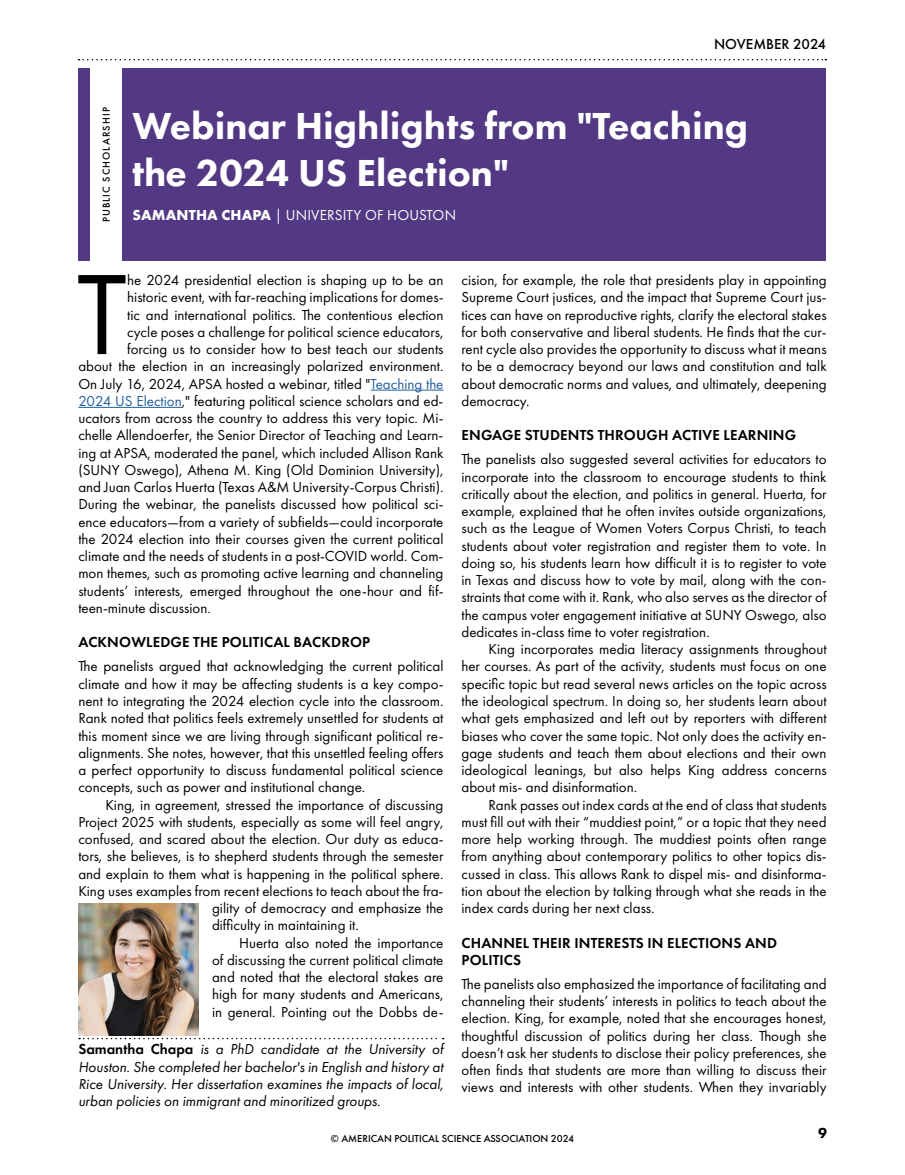
<style>
.page{position:relative;width:905px;height:1175px;background:#fff}
.page>*{position:absolute;margin:0;border:0;box-sizing:border-box;transform-origin:0 0}
.t1{font:118.5px "Futura PT";color:#000}
.t2{font:800 39px/46.5px "Futura PT";color:#fff}
.t3{font:15px/17.2px "Futura PT";color:#000;text-align:justify}
.t4{font:italic 15px/17.2px "Futura PT";color:#000;text-align:justify}
.t5{font:600 15px/17.2px "Futura PT";letter-spacing:.01em;color:#000}
.t6{font:15px "Futura PT";letter-spacing:.01em;color:#fff}
.t7{font:500 15px "Futura PT";color:#000}
.t8{font:800 15px "Futura PT";color:#000}
.t9{font:500 10.5px "Futura PT";color:#000}
.t10{font:500 10.5px "Futura PT";letter-spacing:.1em;color:#000}
.s1{font-weight:700}
.s2{color:#225e9f}
.s3{font-weight:600;font-style:normal}
</style>
<div class="page">
<svg style="left:79px;top:59px;width:747px;height:1px"></svg>
<hr style="left:370px;top:390px;width:73px;height:1px;background:#225e9f">
<hr style="left:78px;top:407px;width:104px;height:1px;background:#225e9f">
<div style="left:78px;top:69px;width:748px;height:192px;background:#533983"></div>
<div style="left:90px;top:69px;width:31px;height:192px;background:#fff"></div>
<svg style="left:79px;top:1037px;width:365px;height:2px"></svg>
<img style="left:78px;top:903px;width:120px;height:132px">
<p class="t7" style="left:714px;top:35px;width:113px">NOVEMBER 2024</p>
<p class="t10" style="left:100px;top:222px;width:116px;rotate:-90deg">PUBLIC SCHOLARSHIP</p>
<h2 class="t2" style="left:132px;top:102px;width:617px">Webinar Highlights from "Teaching the 2024 US Election"</h2>
<p class="t6" style="left:132px;top:206px;width:325px"><span class="s1">SAMANTHA CHAPA</span> | UNIVERSITY OF HOUSTON</p>
<h1 class="t1" style="left:77px;top:244px;width:52px">T</h1>
<p class="t3" style="left:127px;top:271px;width:318px">he 2024 presidential election is shaping up to be an</p>
<p class="t3" style="left:127px;top:289px;width:318px">historic event, with far-reaching implications for domes-</p>
<p class="t3" style="left:127px;top:306px;width:318px">tic and international politics. The contentious election</p>
<p class="t3" style="left:127px;top:323px;width:318px">cycle poses a challenge for political science educators,</p>
<p class="t3" style="left:127px;top:340px;width:318px">forcing us to consider how to best teach our students</p>
<p class="t3" style="left:78px;top:358px;width:366px">about the election in an increasingly polarized environment.</p>
<p class="t3" style="left:78px;top:375px;width:366px">On July 16, 2024, APSA hosted a webinar, titled "<span class="s2">Teaching the</span></p>
<p class="t3" style="left:78px;top:392px;width:366px"><span class="s2">2024 US Election</span>," featuring political science scholars and ed-</p>
<p class="t3" style="left:78px;top:409px;width:366px">ucators from across the country to address this very topic. Mi-</p>
<p class="t3" style="left:78px;top:427px;width:366px">chelle Allendoerfer, the Senior Director of Teaching and Learn-</p>
<p class="t3" style="left:78px;top:444px;width:366px">ing at APSA, moderated the panel, which included Allison Rank</p>
<p class="t3" style="left:78px;top:461px;width:366px">(SUNY Oswego), Athena M. King (Old Dominion University),</p>
<p class="t3" style="left:78px;top:478px;width:366px">and Juan Carlos Huerta (Texas A&amp;M University-Corpus Christi).</p>
<p class="t3" style="left:78px;top:496px;width:366px">During the webinar, the panelists discussed how political sci-</p>
<p class="t3" style="left:78px;top:513px;width:366px">ence educators—from a variety of subfields—could incorporate</p>
<p class="t3" style="left:78px;top:530px;width:366px">the 2024 election into their courses given the current political</p>
<p class="t3" style="left:78px;top:547px;width:366px">climate and the needs of students in a post-COVID world. Com-</p>
<p class="t3" style="left:78px;top:565px;width:366px">mon themes, such as promoting active learning and channeling</p>
<p class="t3" style="left:78px;top:582px;width:366px">students’ interests, emerged throughout the one-hour and fif-</p>
<p class="t3" style="left:78px;top:599px;width:134px">teen-minute discussion.</p>
<p class="t5" style="left:78px;top:633px;width:293px">ACKNOWLEDGE THE POLITICAL BACKDROP</p>
<p class="t3" style="left:78px;top:658px;width:366px">The panelists argued that acknowledging the current political climate and how it may be affecting students is a key compo&shy;nent to integrating the 2024 election cycle into the classroom.<br>Rank noted that politics feels extremely unsettled for students at this moment since we are living through significant political re&shy;alignments. She notes, however, that this unsettled feeling offers a perfect opportunity to discuss fundamental political science concepts, such as power and institutional change.</p>
<p class="t3" style="left:105px;top:796px;width:339px">King, in agreement, stressed the importance of discussing</p>
<p class="t3" style="left:78px;top:813px;width:366px">Project 2025 with students, especially as some will feel angry,</p>
<p class="t3" style="left:78px;top:830px;width:366px">confused, and scared about the election. Our duty as educa-</p>
<p class="t3" style="left:78px;top:847px;width:366px">tors, she believes, is to shepherd students through the semester</p>
<p class="t3" style="left:78px;top:865px;width:366px">and explain to them what is happening in the political sphere.</p>
<p class="t3" style="left:78px;top:882px;width:366px">King uses examples from recent elections to teach about the fra-</p>
<p class="t3" style="left:212px;top:899px;width:233px">gility of democracy and emphasize the</p>
<p class="t3" style="left:212px;top:916px;width:148px">difficulty in maintaining it.</p>
<p class="t3" style="left:239px;top:934px;width:206px">Huerta also noted the importance</p>
<p class="t3" style="left:212px;top:951px;width:233px">of discussing the current political climate</p>
<p class="t3" style="left:212px;top:968px;width:233px">and noted that the electoral stakes are</p>
<p class="t3" style="left:212px;top:985px;width:233px">high for many students and Americans,</p>
<p class="t3" style="left:212px;top:1003px;width:233px">in general. Pointing out the Dobbs de-</p>
<p class="t4" style="left:78px;top:1040px;width:367px"><span class="s3">Samantha Chapa</span> is a PhD candidate at the University of Houston. She completed her bachelor's in English and history at Rice University. Her dissertation examines the impacts of local, urban policies on immigrant and minoritized groups.</p>
<p class="t3" style="left:461px;top:271px;width:366px">cision, for example, the role that presidents play in appointing Supreme Court justices, and the impact that Supreme Court jus&shy;tices can have on reproductive rights, clarify the electoral stakes for both conservative and liberal students. He finds that the cur&shy;rent cycle also provides the opportunity to discuss what it means to be a democracy beyond our laws and constitution and talk about democratic norms and values, and ultimately, deepening democracy.</p>
<p class="t5" style="left:461px;top:426px;width:336px">ENGAGE STUDENTS THROUGH ACTIVE LEARNING</p>
<p class="t3" style="left:461px;top:451px;width:367px">The panelists also suggested several activities for educators to incorporate into the classroom to encourage students to think critically about the election, and politics in general. Huerta, for example, explained that he often invites outside organizations, such as the League of Women Voters Corpus Christi, to teach students about voter registration and register them to vote. In doing so, his students learn how difficult it is to register to vote in Texas and discuss how to vote by mail, along with the con&shy;straints that come with it. Rank, who also serves as the director of the campus voter engagement initiative at SUNY Oswego, also dedicates in-class time to voter registration.</p>
<p class="t3" style="left:461px;top:640px;width:366px;text-indent:27px">King incorporates media literacy assignments throughout her courses. As part of the activity, students must focus on one specific topic but read several news articles on the topic across the ideological spectrum. In doing so, her students learn about what gets emphasized and left out by reporters with different biases who cover the same topic. Not only does the activity en&shy;gage students and teach them about elections and their own ideological leanings, but also helps King address concerns about mis- and disinformation.</p>
<p class="t3" style="left:461px;top:796px;width:366px;text-indent:27px">Rank passes out index cards at the end of class that students must fill out with their “muddiest point,” or a topic that they need more help working through. The muddiest points often range from anything about contemporary politics to other topics dis&shy;cussed in class. This allows Rank to dispel mis- and disinforma&shy;tion about the election by talking through what she reads in the index cards during her next class.</p>
<p class="t5" style="left:461px;top:933px;width:317px">CHANNEL THEIR INTERESTS IN ELECTIONS AND<br>POLITICS</p>
<p class="t3" style="left:461px;top:975px;width:366px">The panelists also emphasized the importance of facilitating and channeling their students’ interests in politics to teach about the election. King, for example, noted that she encourages honest, thoughtful discussion of politics during her class. Though she doesn’t ask her students to disclose their policy preferences, she often finds that students are more than willing to discuss their views and interests with other students. When they invariably</p>
<p class="t9" style="left:331px;top:1132px;width:244px">© AMERICAN POLITICAL SCIENCE ASSOCIATION 2024</p>
<p class="t8" style="left:818px;top:1123px;width:10px">9</p>
</div>
